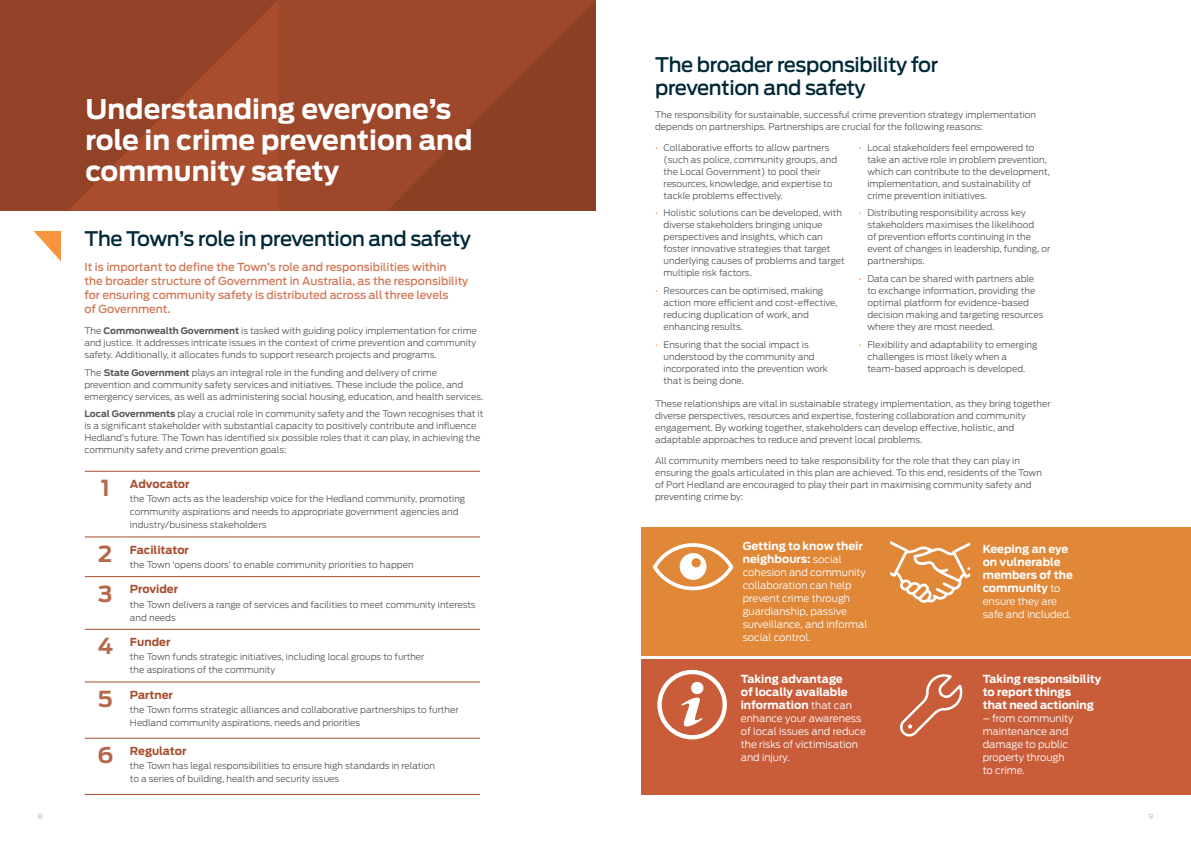
<style>
.page{position:relative;width:1191px;height:842px;background:#fff}
.page>*{position:absolute;margin:0;border:0;box-sizing:border-box;transform-origin:0 0}
.t1{font:700 27px/31px "Antenna";color:#fff}
.t2{font:700 22px "Antenna";color:#b6694b}
.t3{font:500 20px/23px "Antenna";letter-spacing:-.02em;color:#002838}
.t4{font:500 11px/14px "Antenna";color:#d27958}
.t5{font:700 11px/13px "Antenna";color:#fff}
.t6{font:700 11px "Antenna";color:#a74d2e}
.t7{font:300 10px/13px "Antenna";color:#fff}
.t8{font:300 9px/12px "Antenna";color:#58595b}
.t9{font:300 7px "Antenna";color:#a7a9ac}
.s1{font-weight:700}
.s2{font-size:22px;color:#b6694b}
.s3{color:#f7943e}
.s4{font-weight:300;font-size:10px}
</style>
<div class="page">
<div style="left:641px;top:527px;width:550px;height:129px;background:#e08738"></div>
<div style="left:641px;top:659px;width:550px;height:136px;background:#c95d3a"></div>
<hr style="left:85px;top:471px;width:41px;height:1px;background:#a74d2e">
<hr style="left:126px;top:471px;width:354px;height:1px;background:#a74d2e">
<hr style="left:85px;top:537px;width:41px;height:1px;background:#a74d2e">
<hr style="left:126px;top:537px;width:354px;height:1px;background:#a74d2e">
<hr style="left:85px;top:576px;width:41px;height:1px;background:#a74d2e">
<hr style="left:126px;top:576px;width:354px;height:1px;background:#a74d2e">
<hr style="left:85px;top:629px;width:41px;height:1px;background:#a74d2e">
<hr style="left:126px;top:629px;width:354px;height:1px;background:#a74d2e">
<hr style="left:85px;top:682px;width:41px;height:1px;background:#a74d2e">
<hr style="left:126px;top:682px;width:354px;height:1px;background:#a74d2e">
<hr style="left:85px;top:738px;width:41px;height:1px;background:#a74d2e">
<hr style="left:126px;top:738px;width:354px;height:1px;background:#a74d2e">
<hr style="left:85px;top:794px;width:41px;height:1px;background:#a74d2e">
<hr style="left:126px;top:794px;width:354px;height:1px;background:#a74d2e">
<img style="left:0;top:0;width:595px;height:210px">
<svg style="left:34px;top:231px;width:27px;height:30px"></svg>
<svg style="left:890px;top:541px;width:80px;height:62px"></svg>
<svg style="left:653px;top:543px;width:80px;height:47px"></svg>
<svg style="left:900px;top:674px;width:63px;height:63px"></svg>
<svg style="left:657px;top:670px;width:70px;height:69px"></svg>
<h1 class="t1" style="left:85px;top:94px;width:389px">Understanding everyone’s role in crime prevention and community safety</h1>
<h3 class="t3" style="left:84px;top:227px;width:388px">The Town’s role in prevention and safety</h3>
<p class="t4" style="left:84px;top:260px;width:385px">It is important to define the Town’s role and responsibilities within<br>the broader structure of Government in Australia, as the responsibility for ensuring community safety is distributed across all three levels<br>of Government.</p>
<p class="t8" style="left:84px;top:325px;width:394px;text-align:justify">The <span class="s1">Commonwealth Government</span> is tasked with guiding policy implementation for crime and justice. It addresses intricate issues in the context of crime prevention and community safety. Additionally, it allocates funds to support research projects and programs.</p>
<p class="t8" style="left:84px;top:366px;width:400px">The <span class="s1">State Government</span> plays an integral role in the funding and delivery of crime prevention and community safety services and initiatives. These include the police, and emergency services, as well as administering social housing, education, and health services.</p>
<p class="t8" style="left:84px;top:408px;width:400px"><span class="s1">Local Governments</span> play a crucial role in community safety and the Town recognises that it is a significant stakeholder with substantial capacity to positively contribute and influence Hedland’s future. The Town has identified six possible roles that it can play, in achieving the community safety and crime prevention goals:</p>
<p class="t6" style="left:130px;top:477px;width:61px">Advocator</p>
<p class="t8" style="left:130px;top:493px;width:337px;line-height:13px">the Town acts as the leadership voice for the Hedland community, promoting community aspirations and needs to appropriate government agencies and industry/business stakeholders</p>
<p class="t6" style="left:98px;top:543px;width:92px"><span class="s2">2</span> Facilitator</p>
<p class="t8" style="left:130px;top:559px;width:285px">the Town ‘opens doors’ to enable community priorities to happen</p>
<p class="t6" style="left:98px;top:583px;width:81px"><span class="s2">3</span> Provider</p>
<p class="t8" style="left:130px;top:598px;width:347px;line-height:13px">the Town delivers a range of services and facilities to meet community interests and needs</p>
<p class="t6" style="left:98px;top:635px;width:74px"><span class="s2">4</span> Funder</p>
<p class="t8" style="left:130px;top:651px;width:296px;line-height:13px">the Town funds strategic initiatives, including local groups to further the aspirations of the community</p>
<p class="t6" style="left:98px;top:688px;width:77px"><span class="s2">5</span> Partner</p>
<p class="t8" style="left:130px;top:703px;width:330px;line-height:13px">the Town forms strategic alliances and collaborative partnerships to further<br>Hedland community aspirations, needs and priorities</p>
<p class="t6" style="left:97px;top:744px;width:90px"><span class="s2">6</span> Regulator</p>
<p class="t8" style="left:130px;top:760px;width:306px;line-height:13px">the Town has legal responsibilities to ensure high standards in relation to a series of building, health and security issues</p>
<h2 class="t2" style="left:101px;top:475px;width:11px">1</h2>
<h3 class="t3" style="left:655px;top:53px;width:285px">The broader responsibility for prevention and safety</h3>
<p class="t8" style="left:655px;top:109px;width:382px">The responsibility for sustainable, successful crime prevention strategy implementation depends on partnerships. Partnerships are crucial for the following reasons:</p>
<p class="t8" style="left:663px;top:142px;width:175px;text-indent:-9px"><span class="s3">•</span> Collaborative efforts to allow partners (such as police, community groups, and the Local Government) to pool their resources, knowledge, and expertise to tackle problems effectively.</p>
<p class="t8" style="left:663px;top:207px;width:183px;text-indent:-9px"><span class="s3">•</span> Holistic solutions can be developed, with diverse stakeholders bringing unique perspectives and insights, which can foster innovative strategies that target underlying causes of problems and target multiple risk factors.</p>
<p class="t8" style="left:663px;top:285px;width:175px;text-indent:-9px"><span class="s3">•</span> Resources can be optimised, making action more efficient and cost-effective, reducing duplication of work, and enhancing results.</p>
<p class="t8" style="left:663px;top:338px;width:166px;text-indent:-9px"><span class="s3">•</span> Ensuring that the social impact is understood by the community and incorporated into the prevention work that is being done.</p>
<p class="t8" style="left:867px;top:141px;width:184px;text-indent:-9px"><span class="s3">•</span> Local stakeholders feel empowered to take an active role in problem prevention, which can contribute to the development, implementation, and sustainability of crime prevention initiatives.</p>
<p class="t8" style="left:867px;top:207px;width:184px;text-indent:-9px"><span class="s3">•</span> Distributing responsibility across key stakeholders maximises the likelihood<br>of prevention efforts continuing in the event of changes in leadership, funding, or partnerships.</p>
<p class="t8" style="left:867px;top:273px;width:178px;text-indent:-9px"><span class="s3">•</span> Data can be shared with partners able to exchange information, providing the optimal platform for evidence-based decision making and targeting resources where they are most needed.</p>
<p class="t8" style="left:867px;top:338px;width:171px;text-indent:-9px"><span class="s3">•</span> Flexibility and adaptability to emerging challenges is most likely when a team-based approach is developed.</p>
<p class="t8" style="left:655px;top:398px;width:397px">These relationships are vital in sustainable strategy implementation, as they bring together diverse perspectives, resources and expertise, fostering collaboration and community engagement. By working together, stakeholders can develop effective, holistic, and adaptable approaches to reduce and prevent local problems.</p>
<p class="t8" style="left:655px;top:454px;width:388px">All community members need to take responsibility for the role that they can play in ensuring the goals articulated in this plan are achieved. To this end, residents of the Town of Port Hedland are encouraged to play their part in maximising community safety and</p>
<p class="t8" style="left:655px;top:490px;width:90px">preventing crime by:</p>
<p class="t5" style="left:742px;top:540px;width:122px">Getting to know their neighbours: <span class="s4">social</span></p>
<p class="t7" style="left:742px;top:566px;width:126px">cohesion and community collaboration can help prevent crime through guardianship, passive surveillance, and informal social control.</p>
<p class="t5" style="left:740px;top:673px;width:113px">Taking advantage of locally available information <span class="s4">that can</span></p>
<p class="t7" style="left:740px;top:712px;width:127px">enhance your awareness of local issues and reduce the risks of victimisation and injury.</p>
<p class="t5" style="left:982px;top:542px;width:92px">Keeping an eye on vulnerable members of the community <span class="s4">to</span></p>
<p class="t7" style="left:982px;top:595px;width:90px">ensure they are safe and included.</p>
<p class="t5" style="left:982px;top:673px;width:120px">Taking responsibility to report things<br>that need actioning</p>
<p class="t7" style="left:982px;top:712px;width:92px">– from community maintenance and damage to public property through to crime.</p>
<p class="t9" style="left:38px;top:812px;width:6px">8</p>
<p class="t9" style="left:1148px;top:812px;width:6px">9</p>
</div>
